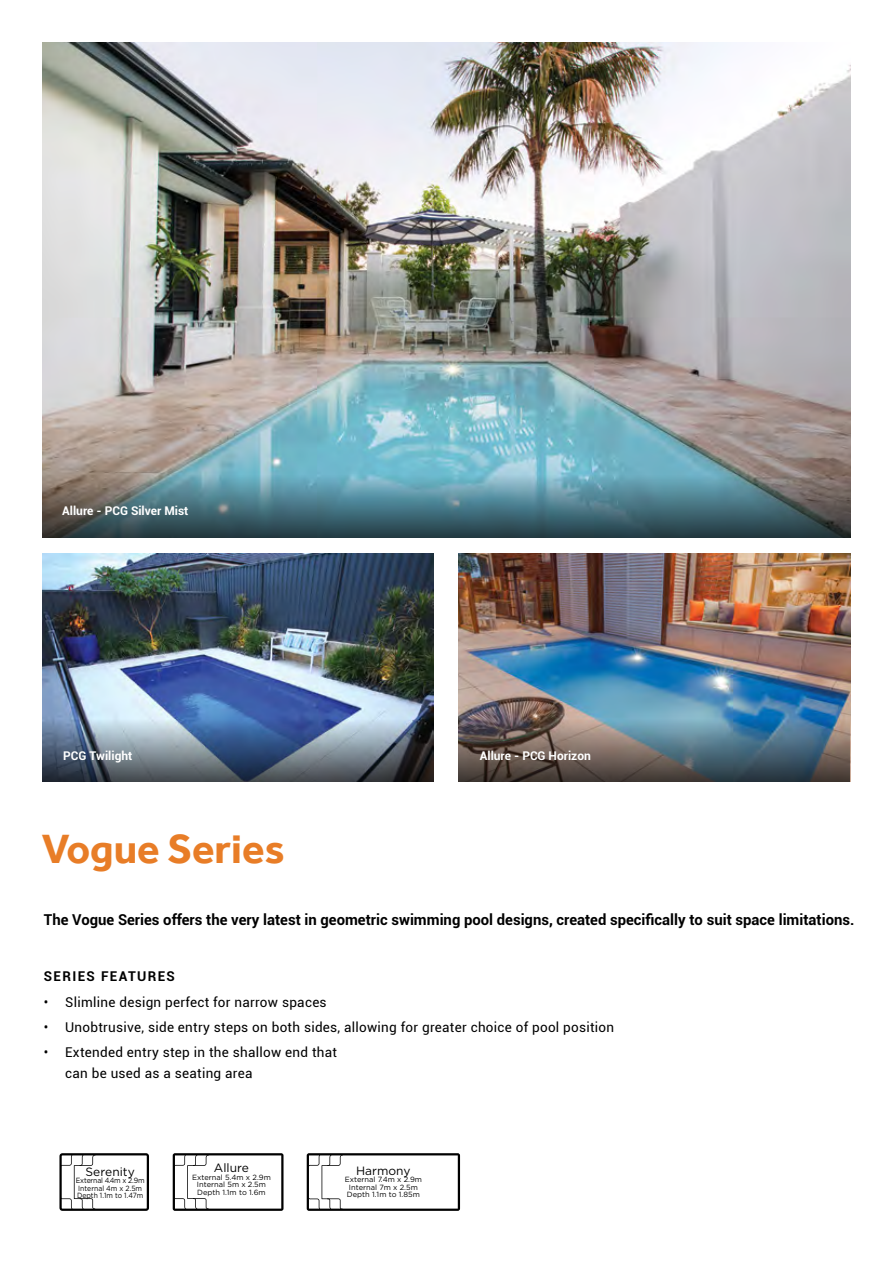
<style>
.page{position:relative;width:893px;height:1263px;background:#fff}
.page>*{position:absolute;margin:0;border:0;box-sizing:border-box;transform-origin:0 0}
.t1{font:700 42px "Effra";color:#e87d27}
.t2{font:700 15px "Roboto";color:#000}
.t3{font:13.5px/21px "Roboto";letter-spacing:.02em;color:#000}
.t4{font:700 13.5px "Roboto";letter-spacing:.1em;color:#000}
.t5{font:700 12px "Roboto";color:#fff}
.t6{font:12px "Gotham";color:#000}
.t7{font:7.5px/7.5px "Gotham";color:#000;text-align:center}
.t8{font:7.5px/7.5px "Gotham";color:#000;scale:.92 1}
</style>
<div class="page">
<img style="left:42px;top:554px;width:391px;height:164px">
<img style="left:459px;top:554px;width:391px;height:164px">
<svg style="left:42px;top:718px;width:392px;height:63px;background:#5f7085"></svg>
<img style="left:458px;top:718px;width:392px;height:63px">
<img style="left:43px;top:43px;width:807px;height:432px">
<svg style="left:42px;top:475px;width:808px;height:63px;background:#4e717a"></svg>
<svg style="left:173px;top:1153px;width:110px;height:58px"></svg>
<svg style="left:59px;top:1153px;width:90px;height:58px"></svg>
<svg style="left:307px;top:1153px;width:153px;height:58px"></svg>
<p class="t5" style="left:62px;top:502px;width:128px">Allure - PCG Silver Mist</p>
<p class="t5" style="left:63px;top:747px;width:71px">PCG Twilight</p>
<p class="t5" style="left:480px;top:747px;width:113px">Allure - PCG Horizon</p>
<h1 class="t1" style="left:42px;top:824px;width:244px">Vogue Series</h1>
<p class="t2" style="left:44px;top:909px;width:812px">The Vogue Series offers the very latest in geometric swimming pool designs, created specifically to suit space limitations.</p>
<p class="t4" style="left:44px;top:967px;width:132px">SERIES FEATURES</p>
<p class="t3" style="left:44px;top:991px;width:284px">• Slimline design perfect for narrow spaces</p>
<p class="t3" style="left:44px;top:1016px;width:572px">• Unobtrusive, side entry steps on both sides, allowing for greater choice of pool position</p>
<p class="t3" style="left:65px;top:1041px;width:273px;text-indent:-21px">• Extended entry step in the shallow end that can be used as a seating area</p>
<p class="t6" style="left:86px;top:1165px;width:51px">Serenity</p>
<p class="t8" style="left:76px;top:1177px;width:76px">External 4.4m x 2.9m<br>Internal 4m x 2.5m<br>Depth 1.1m to 1.47m</p>
<p class="t6" style="left:214px;top:1161px;width:37px">Allure</p>
<p class="t7" style="left:192px;top:1173px;width:80px">External 5.4m x 2.9m<br>Internal 5m x 2.5m<br>Depth 1.1m to 1.6m</p>
<p class="t6" style="left:356px;top:1164px;width:56px">Harmony</p>
<p class="t7" style="left:345px;top:1176px;width:79px">External 7.4m x 2.9m<br>Internal 7m x 2.5m<br>Depth 1.1m to 1.85m</p>
</div>
